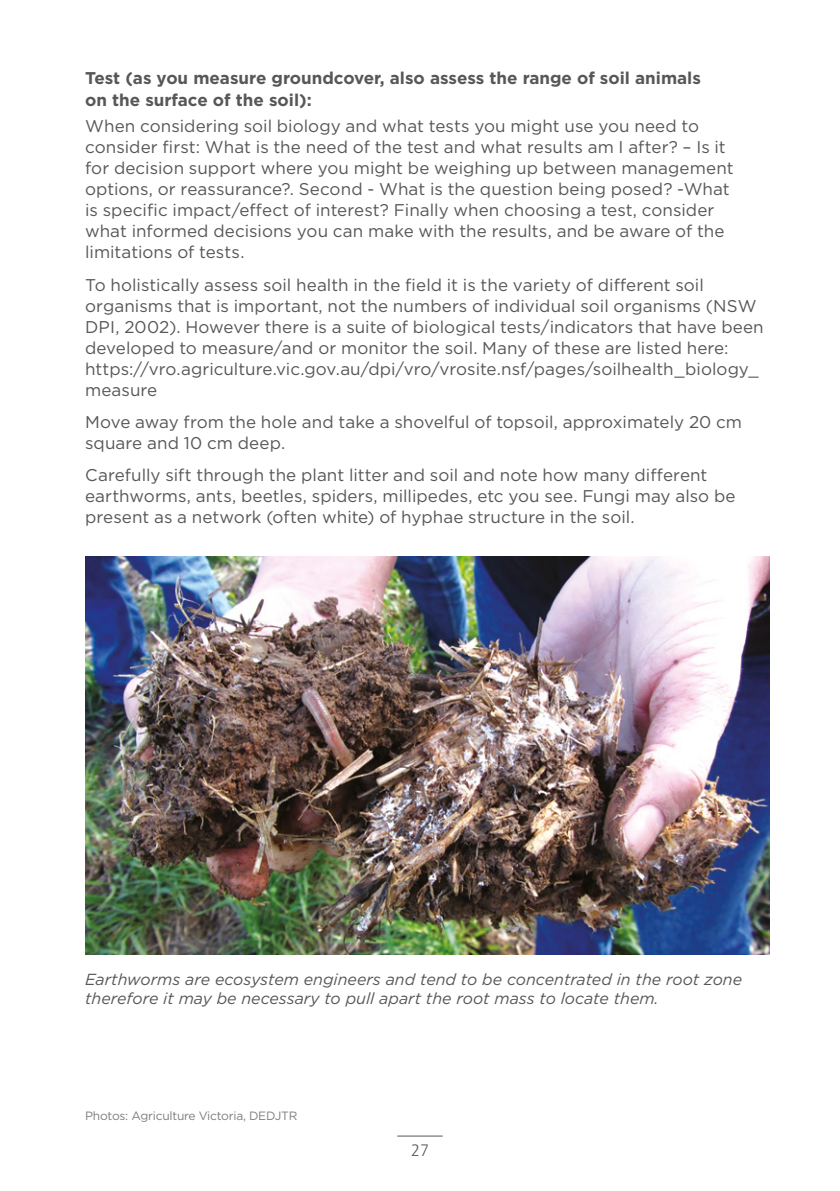
<style>
.page{position:relative;width:840px;height:1191px;background:#fff}
.page>*{position:absolute;margin:0;border:0;box-sizing:border-box;transform-origin:0 0}
.how_to__body_copy{font:17px/21px "Gotham";letter-spacing:.005em;color:#575756}
.Body_copy_sub_headin{font:700 17px/21px "Gotham";color:#575756}
.Captions{font:italic 16px/19.2px "Gotham";color:#575756}
.t1{font:16px "Botanika Mono";color:#575756}
.Credits_copy{font:12px "Gotham";letter-spacing:-.02em;color:#7e7e7d}
</style>
<div class="page">
<hr style="left:397px;top:1135px;width:45px;height:1px;background:#575756">
<img style="left:85px;top:556px;width:683px;height:399px">
<p class="Body_copy_sub_headin" style="left:85px;top:68px;width:617px">Test (as you measure groundcover, also assess the range of soil animals on the surface of the soil):</p>
<p class="how_to__body_copy" style="left:85px;top:115px;width:649px">When considering soil biology and what tests you might use you need to consider first: What is the need of the test and what results am I after? – Is it for decision support where you might be weighing up between management options, or reassurance?. Second - What is the question being posed? -What is specific impact/effect of interest? Finally when choosing a test, consider what informed decisions you can make with the results, and be aware of the limitations of tests.</p>
<p class="how_to__body_copy" style="left:85px;top:274px;width:679px">To holistically assess soil health in the field it is the variety of different soil organisms that is important, not the numbers of individual soil organisms (NSW DPI, 2002). However there is a suite of biological tests/indicators that have been developed to measure/and or monitor the soil. Many of these are listed here: https://vro.agriculture.vic.gov.au/dpi/vro/vrosite.nsf/pages/soilhealth_biology_ measure</p>
<p class="how_to__body_copy" style="left:85px;top:411px;width:658px">Move away from the hole and take a shovelful of topsoil, approximately 20 cm square and 10 cm deep.</p>
<p class="how_to__body_copy" style="left:85px;top:464px;width:651px">Carefully sift through the plant litter and soil and note how many different earthworms, ants, beetles, spiders, millipedes, etc you see. Fungi may also be present as a network (often white) of hyphae structure in the soil.</p>
<p class="Captions" style="left:85px;top:969px;width:658px">Earthworms are ecosystem engineers and tend to be concentrated in the root zone therefore it may be necessary to pull apart the root mass to locate them.</p>
<p class="Credits_copy" style="left:85px;top:1108px;width:214px">Photos: Agriculture Victoria, DEDJTR</p>
<p class="t1" style="left:410px;top:1141px;width:21px">27</p>
</div>
